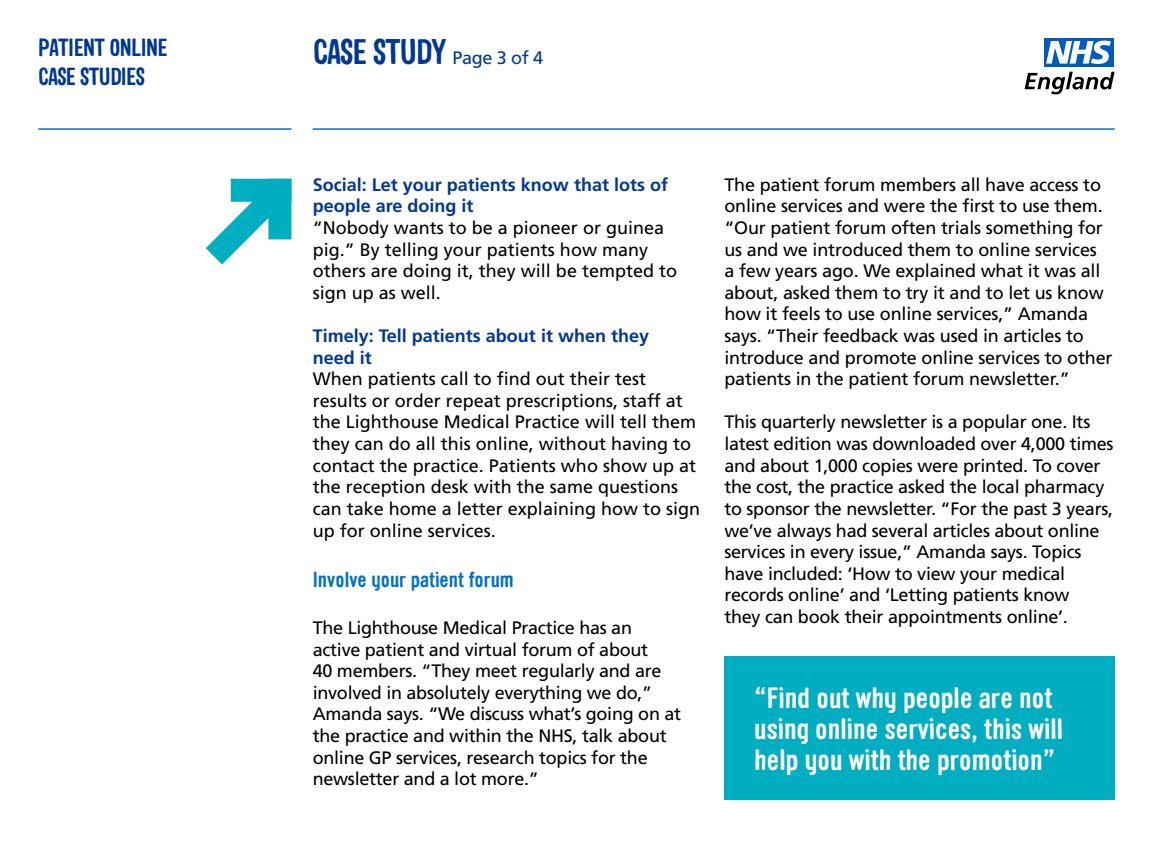
<style>
.page{position:relative;width:1153px;height:864px;background:#fff}
.page>*{position:absolute;margin:0;border:0;box-sizing:border-box;transform-origin:0 0}
.t1{font:700 34.5px "Sini";letter-spacing:-.02em;color:#003893}
.t2{font:700 28.5px/31.3px "Sini";color:#fff}
.t3{font:700 24px/28.5px "Sini";letter-spacing:-.02em;color:#003893}
.Copy{font:700 21px "Sini";color:#0072c6}
.Copy-2{font:18px/21.6px "Frutiger";letter-spacing:-.01em;color:#000}
.Copy-3{font:700 18px/21.6px "Frutiger";color:#003893}
.s1{font-family:"Frutiger";font-weight:400;font-size:18px}
</style>
<div class="page">
<div style="left:1043px;top:38px;width:70px;height:28px;background:#005cba"></div>
<svg style="left:1046px;top:41px;width:64px;height:23px"></svg>
<svg style="left:1024px;top:72px;width:90px;height:22px"></svg>
<hr style="left:312px;top:128px;width:802px;height:2px;background:#0072c6">
<hr style="left:38px;top:128px;width:253px;height:2px;background:#0072c6">
<svg style="left:206px;top:179px;width:85px;height:85px"></svg>
<div style="left:231px;top:179px;width:60px;height:23px;background:#00adc1"></div>
<div style="left:268px;top:179px;width:23px;height:60px;background:#00adc1"></div>
<div style="left:724px;top:656px;width:390px;height:143px;background:#00adc1"></div>
<h3 class="t3" style="left:38px;top:33px;width:131px">PATIENT ONLINE<br>CASE STUDIES</h3>
<h1 class="t1" style="left:312px;top:30px;width:232px">CASE STUDY <span class="s1">Page 3 of 4</span></h1>
<p class="Copy-3" style="left:312px;top:173px;width:357px">Social: Let your patients know that lots of people are doing it</p>
<p class="Copy-2" style="left:312px;top:216px;width:366px">“Nobody wants to be a pioneer or guinea pig.” By telling your patients how many others are doing it, they will be tempted to sign up as well.</p>
<p class="Copy-3" style="left:312px;top:324px;width:338px">Timely: Tell patients about it when they</p>
<p class="Copy-3" style="left:312px;top:346px;width:61px">need it</p>
<p class="Copy-2" style="left:312px;top:368px;width:389px">When patients call to find out their test results or order repeat prescriptions, staff at the Lighthouse Medical Practice will tell them they can do all this online, without having to contact the practice. Patients who show up at the reception desk with the same questions can take home a letter explaining how to sign up for online services.</p>
<p class="Copy" style="left:312px;top:566px;width:202px">Involve your patient forum</p>
<p class="Copy-2" style="left:312px;top:616px;width:370px">The Lighthouse Medical Practice has an active patient and virtual forum of about<br>40 members. “They meet regularly and are involved in absolutely everything we do,” Amanda says. “We discuss what’s going on at the practice and within the NHS, talk about online GP services, research topics for the newsletter and a lot more.”</p>
<p class="Copy-2" style="left:724px;top:173px;width:389px">The patient forum members all have access to online services and were the first to use them. “Our patient forum often trials something for us and we introduced them to online services<br>a few years ago. We explained what it was all about, asked them to try it and to let us know how it feels to use online services,” Amanda says. “Their feedback was used in articles to introduce and promote online services to other patients in the patient forum newsletter.”</p>
<p class="Copy-2" style="left:724px;top:411px;width:390px">This quarterly newsletter is a popular one. Its latest edition was downloaded over 4,000 times and about 1,000 copies were printed. To cover the cost, the practice asked the local pharmacy to sponsor the newsletter. “For the past 3 years, we’ve always had several articles about online services in every issue,” Amanda says. Topics have included: ‘How to view your medical records online’ and ‘Letting patients know<br>they can book their appointments online’.</p>
<p class="t2" style="left:754px;top:680px;width:310px">“Find out why people are not using online services, this will help you with the promotion”</p>
</div>
